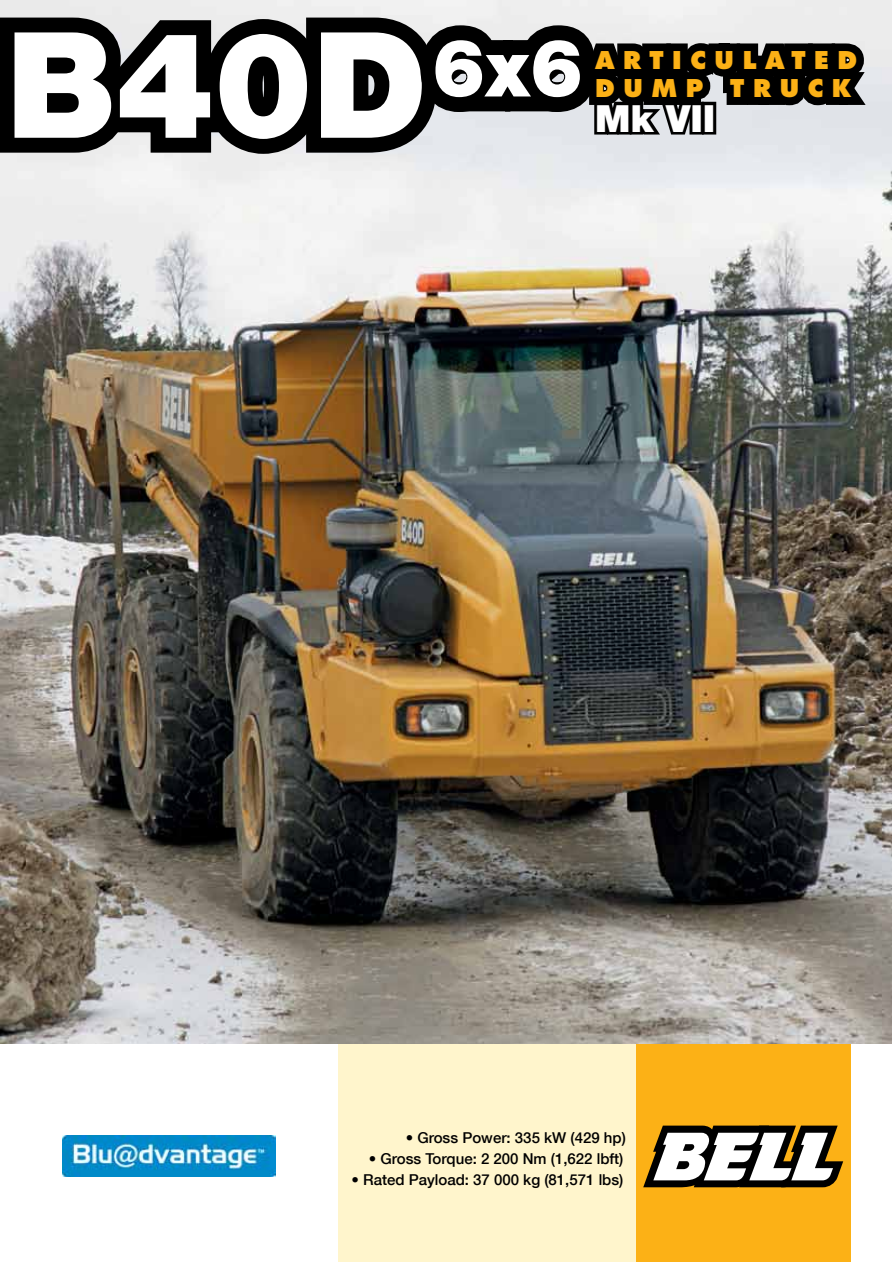
<style>
.page{position:relative;width:892px;height:1262px;background:#fff}
.page>*{position:absolute;margin:0;border:0;box-sizing:border-box;transform-origin:0 0}
.t1{font:900 147.45px "Helvetica Neue";color:#fff}
.t2{font:900 37.5px "Helvetica Neue";color:#fff}
.t3{font:800 23.85px/28.7px "Futura";letter-spacing:.36em;color:#fcb116}
.t4{font:500 15px "Helvetica Neue";color:#000}
</style>
<div class="page">
<img style="left:0;top:0;width:891px;height:1044px">
<div style="left:636px;top:1044px;width:215px;height:218px;background:#fcb116"></div>
<div style="left:338px;top:1044px;width:298px;height:218px;background:#fff5cc"></div>
<img style="left:62px;top:1135px;width:214px;height:42px">
<hr style="left:0;top:0;width:1px;height:43px;background:#808285">
<svg style="left:643px;top:1126px;width:200px;height:61px;background:#968e7c"></svg>
<svg style="left:0;top:3px;width:879px;height:166px;background:#636465"></svg>
<div style="left:689px;top:102px;width:14px;height:33px;border:6px solid #000"></div>
<div style="left:702px;top:102px;width:14px;height:33px;border:6px solid #000"></div>
<h1 class="t1" style="left:6px;top:-3px;width:578px">B40D<sup>6x6</sup></h1>
<h3 class="t3" style="left:595px;top:46px;width:264px">ARTICULATED du</h3>
<h3 class="t3" style="left:651px;top:74px;width:201px">mp TRUCK</h3>
<h2 class="t2" style="left:595px;top:96px;width:122px">Mk VII</h2>
<p class="t4" style="left:405px;top:1125px;width:222px">• Gross Power: 335 kW (429 hp)</p>
<p class="t4" style="left:368px;top:1146px;width:256px">• Gross Torque: 2 200 Nm (1,622 lbft)</p>
<p class="t4" style="left:351px;top:1167px;width:273px">• Rated Payload: 37 000 kg (81,571 lbs)</p>
</div>
